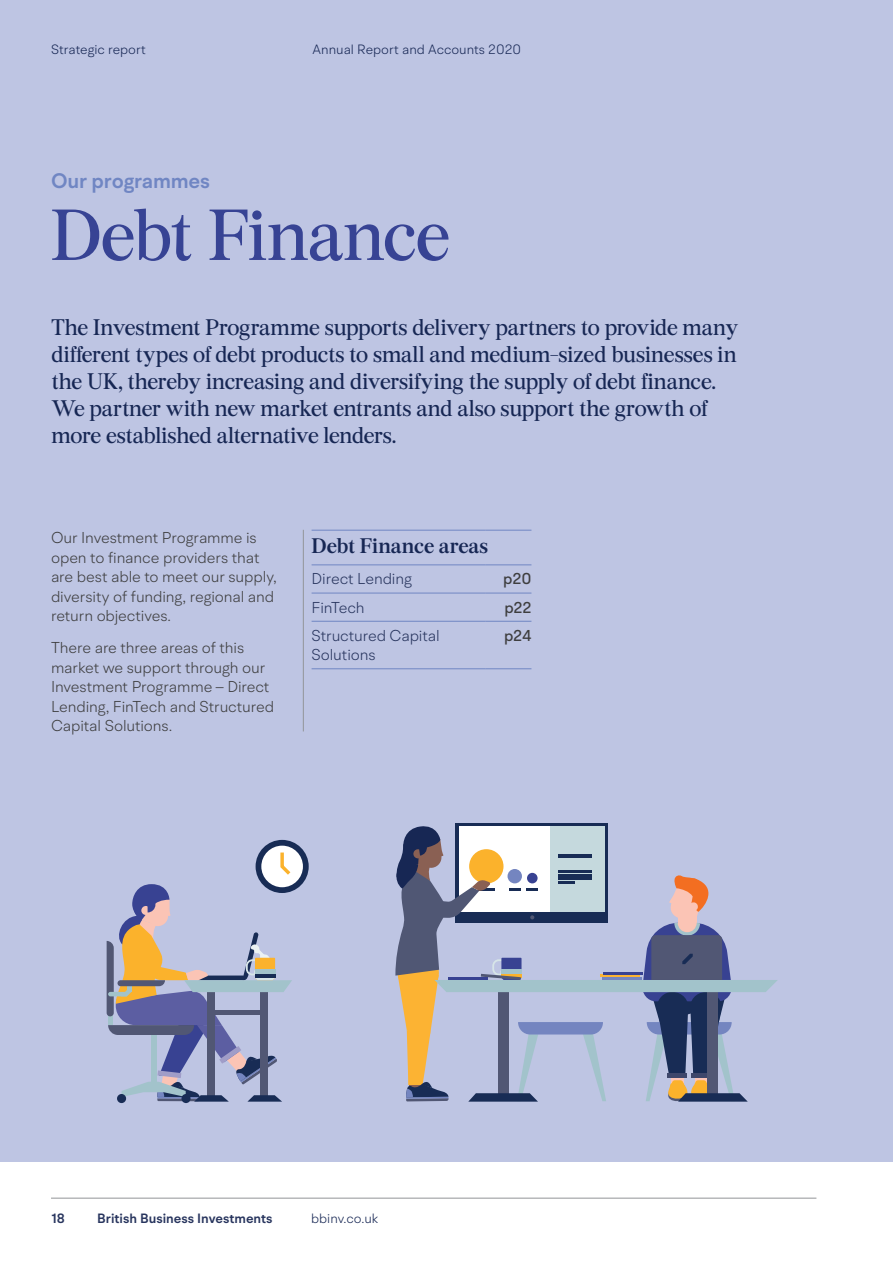
<style>
.page{position:relative;width:893px;height:1263px;background:#fff}
.page>*{position:absolute;margin:0;border:0;box-sizing:border-box;transform-origin:0 0}
.Heading_2_48_48pt{font:72px "Burgess";letter-spacing:-.015em;color:#374394}
.Standfirst_15_18pt{font:22.5px/27px "Burgess";letter-spacing:-.015em;color:#172754}
.t1{font:600 21px "Burgess";letter-spacing:-.005em;color:#172754}
.Heading_1_14_17pt{font:600 21px "BR Hendrix";letter-spacing:-.01em;color:#7086c3}
.Body_copy_10_5_13pt{font:300 15.75px/19.5px "BR Hendrix";letter-spacing:-.01em;color:#3e3e3f}
.t2{font:300 15.75px/19.5px "BR Hendrix";letter-spacing:-.01em;color:#28355e}
.t3{font:500 15.75px "BR Hendrix";letter-spacing:-.015em;color:#3e3e3f}
.t4{font:300 13.5px "BR Hendrix";color:#172754}
.t5{font:600 13.5px "BR Hendrix";color:#28355e}
</style>
<div class="page">
<div style="left:0;top:0;width:893px;height:1161px;background:#bec5e3"></div>
<hr style="left:312px;top:530px;width:173px;height:1px;background:#7086c3">
<hr style="left:485px;top:530px;width:46px;height:1px;background:#7086c3">
<hr style="left:312px;top:565px;width:173px;height:1px;background:#7086c3">
<hr style="left:485px;top:565px;width:46px;height:1px;background:#7086c3">
<hr style="left:312px;top:593px;width:173px;height:1px;background:#7086c3">
<hr style="left:485px;top:593px;width:46px;height:1px;background:#7086c3">
<hr style="left:312px;top:621px;width:173px;height:1px;background:#7086c3">
<hr style="left:485px;top:621px;width:46px;height:1px;background:#7086c3">
<hr style="left:312px;top:668px;width:173px;height:1px;background:#7086c3">
<hr style="left:485px;top:668px;width:46px;height:1px;background:#7086c3">
<hr style="left:303px;top:530px;width:1px;height:201px;background:#939598">
<div style="left:256px;top:840px;width:53px;height:53px;background:#182c55;border-radius:50%"></div>
<div style="left:261px;top:846px;width:42px;height:41px;background:#fff;border-radius:50%"></div>
<svg style="left:280px;top:849px;width:14px;height:26px"></svg>
<svg style="left:107px;top:884px;width:185px;height:218px"></svg>
<hr style="left:255px;top:974px;width:20px;height:4px;background:#182c55">
<div style="left:255px;top:969px;width:20px;height:5px;background:#a2c3cb"></div>
<svg style="left:395px;top:824px;width:382px;height:278px"></svg>
<hr style="left:51px;top:1198px;width:765px;height:1px;background:#939598">
<p class="t4" style="left:51px;top:41px;width:96px">Strategic report</p>
<p class="t4" style="left:313px;top:41px;width:210px">Annual Report and Accounts 2020</p>
<p class="Heading_1_14_17pt" style="left:51px;top:167px;width:160px">Our programmes</p>
<p class="Heading_2_48_48pt" style="left:51px;top:191px;width:401px">Debt Finance</p>
<p class="Standfirst_15_18pt" style="left:51px;top:315px;width:688px">The Investment Programme supports delivery partners to provide many different types of debt products to small and medium-sized businesses in the UK, thereby increasing and diversifying the supply of debt finance.<br>We partner with new market entrants and also support the growth of more established alternative lenders.</p>
<p class="Body_copy_10_5_13pt" style="left:51px;top:528px;width:227px">Our Investment Programme is open to finance providers that are best able to meet our supply, diversity of funding, regional and return objectives.</p>
<p class="Body_copy_10_5_13pt" style="left:51px;top:638px;width:225px">There are three areas of this market we support through our<br>Investment Programme – Direct<br>Lending, FinTech and Structured<br>Capital Solutions.</p>
<p class="t1" style="left:312px;top:533px;width:178px">Debt Finance areas</p>
<p class="t2" style="left:312px;top:569px;width:102px">Direct Lending</p>
<p class="t3" style="left:503px;top:569px;width:30px">p20</p>
<p class="t2" style="left:312px;top:597px;width:55px">FinTech</p>
<p class="t3" style="left:504px;top:597px;width:29px">p22</p>
<p class="t2" style="left:312px;top:625px;width:130px">Structured Capital<br>Solutions</p>
<p class="t3" style="left:504px;top:625px;width:29px">p24</p>
<p class="t5" style="left:51px;top:1210px;width:15px">18</p>
<p class="t5" style="left:97px;top:1210px;width:177px">British Business Investments</p>
<p class="t4" style="left:311px;top:1210px;width:69px">bbinv.co.uk</p>
</div>
